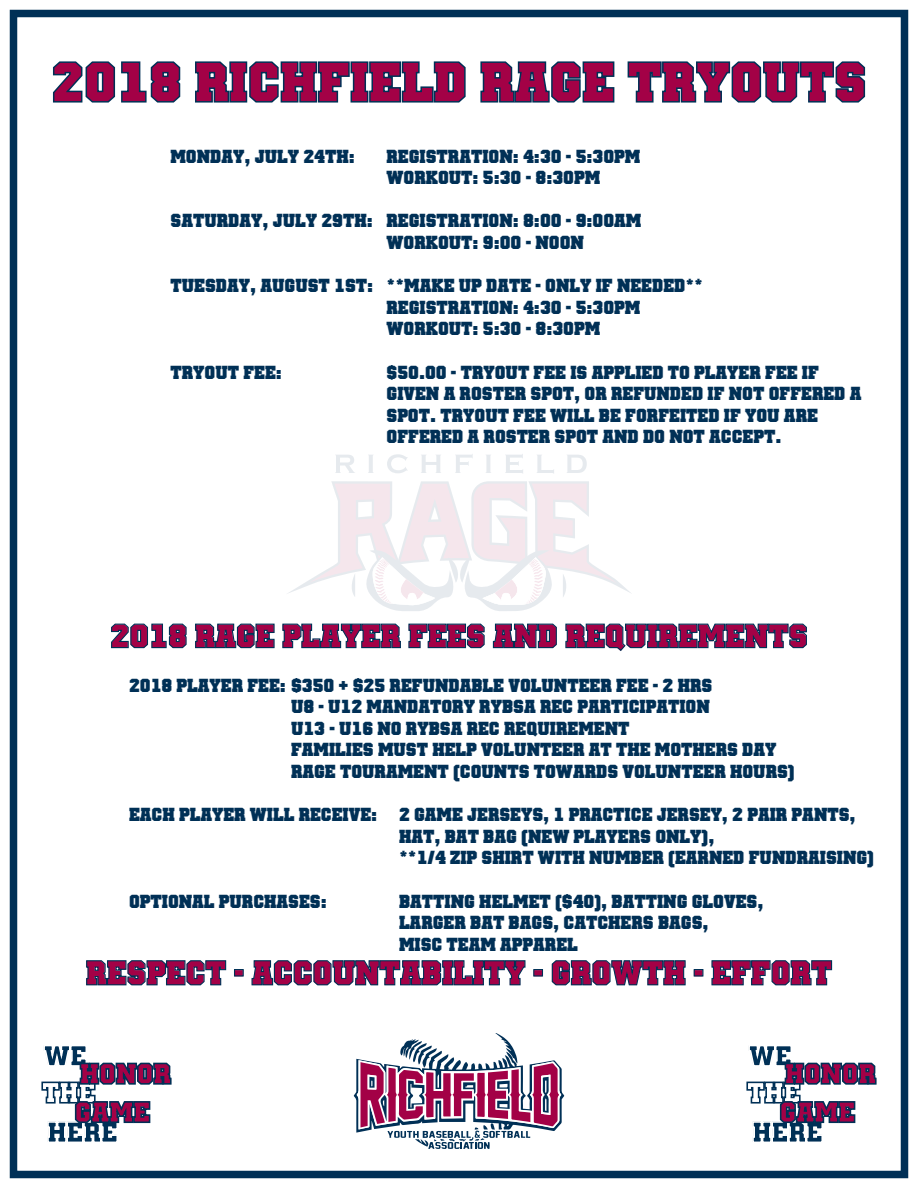
<style>
.page{position:relative;width:918px;height:1188px;background:#fff}
.page>*{position:absolute;margin:0;border:0;box-sizing:border-box;transform-origin:0 0}
.t1{font:700 54.15px "Team";color:#a30146}
.t2{font:700 32.85px "Team";color:#a30146}
.t3{font:700 32.1px "Team";color:#a30146}
.t4{font:700 27.9px "Team";color:#a30146}
.t5{font:700 27.9px "Team";color:#003056}
.t6{font:700 18px/21.6px "Team";color:#003056}
</style>
<div class="page">
<div style="left:10px;top:10px;width:898px;height:1168px;border:8px solid #003056"></div>
<svg style="left:335px;top:455px;width:20px;height:18px"></svg>
<svg style="left:368px;top:455px;width:5px;height:18px"></svg>
<svg style="left:387px;top:454px;width:21px;height:19px"></svg>
<svg style="left:421px;top:455px;width:20px;height:18px"></svg>
<svg style="left:455px;top:454px;width:18px;height:19px"></svg>
<svg style="left:486px;top:455px;width:5px;height:18px"></svg>
<svg style="left:505px;top:454px;width:18px;height:19px"></svg>
<svg style="left:537px;top:455px;width:17px;height:19px"></svg>
<svg style="left:567px;top:455px;width:20px;height:18px"></svg>
<svg style="left:289px;top:481px;width:342px;height:130px"></svg>
<svg style="left:53px;top:61px;width:128px;height:42px"></svg>
<svg style="left:195px;top:61px;width:271px;height:42px"></svg>
<svg style="left:480px;top:61px;width:135px;height:42px"></svg>
<svg style="left:627px;top:61px;width:239px;height:42px"></svg>
<svg style="left:86px;top:960px;width:141px;height:26px"></svg>
<div style="left:234px;top:969px;width:10px;height:8px;border:1px solid #003056"></div>
<svg style="left:251px;top:960px;width:275px;height:26px"></svg>
<div style="left:533px;top:969px;width:10px;height:8px;border:1px solid #003056"></div>
<svg style="left:551px;top:960px;width:135px;height:26px"></svg>
<div style="left:694px;top:969px;width:9px;height:8px;border:1px solid #003056"></div>
<svg style="left:711px;top:960px;width:122px;height:26px"></svg>
<svg style="left:41px;top:1062px;width:131px;height:62px"></svg>
<svg style="left:746px;top:1062px;width:131px;height:62px"></svg>
<svg style="left:354px;top:1033px;width:210px;height:116px"></svg>
<svg style="left:111px;top:623px;width:76px;height:26px"></svg>
<svg style="left:195px;top:623px;width:80px;height:26px"></svg>
<svg style="left:282px;top:623px;width:119px;height:26px"></svg>
<svg style="left:408px;top:623px;width:77px;height:26px"></svg>
<svg style="left:492px;top:623px;width:65px;height:26px"></svg>
<svg style="left:565px;top:623px;width:242px;height:28px"></svg>
<h1 class="t1" style="left:51px;top:48px;width:817px">2018 RICHFIELD RAGE TRYOUTS</h1>
<p class="t6" style="left:170px;top:145px;width:186px">MONDAY, JULY 24TH:</p>
<p class="t6" style="left:386px;top:145px;width:255px">REGISTRATION: 4:30 - 5:30PM<br>WORKOUT: 5:30 - 8:30PM</p>
<p class="t6" style="left:386px;top:209px;width:256px;text-indent:-216px">SATURDAY, JULY 29TH: REGISTRATION: 8:00 - 9:00AM<br>WORKOUT: 9:00 - NOON</p>
<p class="t6" style="left:386px;top:274px;width:318px;text-indent:-216px">TUESDAY, AUGUST 1ST: **MAKE UP DATE - ONLY IF NEEDED**<br>REGISTRATION: 4:30 - 5:30PM<br>WORKOUT: 5:30 - 8:30PM</p>
<p class="t6" style="left:170px;top:361px;width:113px">TRYOUT FEE:</p>
<p class="t6" style="left:386px;top:361px;width:477px">$50.00 - TRYOUT FEE IS APPLIED TO PLAYER FEE IF GIVEN A ROSTER SPOT, OR REFUNDED IF NOT OFFERED A SPOT. TRYOUT FEE WILL BE FORFEITED IF YOU ARE OFFERED A ROSTER SPOT AND DO NOT ACCEPT.</p>
<h3 class="t3" style="left:110px;top:616px;width:699px">2018 RAGE PLAYER FEES AND REQUIREMENTS</h3>
<p class="t6" style="left:291px;top:674px;width:505px;text-indent:-162px">2018 PLAYER FEE: $350 + $25 REFUNDABLE VOLUNTEER FEE - 2 HRS<br>U8 - U12 MANDATORY RYBSA REC PARTICIPATION<br>U13 - U16 NO RYBSA REC REQUIREMENT<br>FAMILIES MUST HELP VOLUNTEER AT THE MOTHERS DAY RAGE TOURAMENT (COUNTS TOWARDS VOLUNTEER HOURS)</p>
<p class="t6" style="left:399px;top:803px;width:477px;text-indent:-270px">EACH PLAYER WILL RECEIVE: 2 GAME JERSEYS, 1 PRACTICE JERSEY, 2 PAIR PANTS,<br>HAT, BAT BAG (NEW PLAYERS ONLY),<br>**1/4 ZIP SHIRT WITH NUMBER (EARNED FUNDRAISING)</p>
<p class="t6" style="left:129px;top:890px;width:199px">OPTIONAL PURCHASES:</p>
<p class="t6" style="left:399px;top:890px;width:366px">BATTING HELMET ($40), BATTING GLOVES,<br>LARGER BAT BAGS, CATCHERS BAGS,<br>MISC TEAM APPAREL</p>
<h2 class="t2" style="left:86px;top:952px;width:748px">RESPECT - ACCOUNTABILITY - GROWTH - EFFORT</h2>
<h3 class="t5" style="left:44px;top:1038px;width:45px">WE</h3>
<h3 class="t4" style="left:80px;top:1056px;width:93px">HONOR</h3>
<h3 class="t5" style="left:47px;top:1115px;width:72px">HERE</h3>
<h3 class="t4" style="left:75px;top:1094px;width:77px">GAME</h3>
<h3 class="t5" style="left:749px;top:1038px;width:45px">WE</h3>
<h3 class="t4" style="left:785px;top:1056px;width:93px">HONOR</h3>
<h3 class="t5" style="left:752px;top:1115px;width:72px">HERE</h3>
<h3 class="t4" style="left:780px;top:1094px;width:77px">GAME</h3>
</div>
